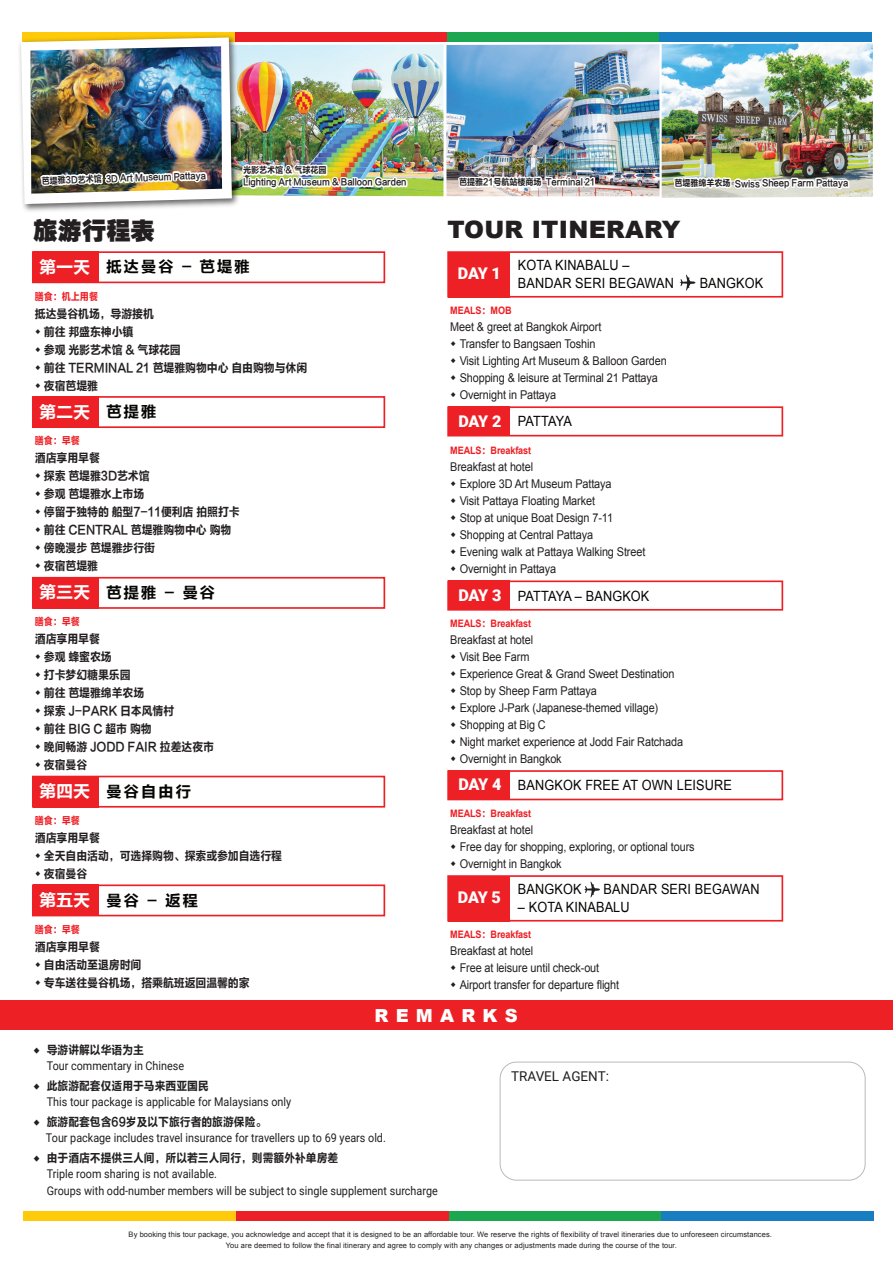
<style>
.page{position:relative;width:893px;height:1263px;background:#fff}
.page>*{position:absolute;margin:0;border:0;box-sizing:border-box;transform-origin:0 0}
.t1{font:900 24px "Arial";letter-spacing:.01em;color:#231f20}
.t2{font:24px "Jcacuhei";letter-spacing:.01em;color:#231f20}
.t3{font:900 18px "Arial";letter-spacing:.4em;color:#fff}
.t4{font:17.1px "FZLTCHJW GB1 0";letter-spacing:-.01em;color:#fff}
.t5{font:900 16.2px "Roboto";letter-spacing:-.045em;color:#fff}
.t6{font:15.75px "FZLTCHJW GB1 0";letter-spacing:.1em;color:#050504}
.t7{font:14.1px/18.8px "Arial";letter-spacing:.01em;color:#050504;scale:.9 1}
.t8{font:14.1px "Arial";letter-spacing:-.065em;color:#050504;scale:.9 1}
.t9{font:13.5px "Roboto";color:#211e1e}
.t10{font:12.15px/17px "Arial";letter-spacing:-.01em;color:#231f20;scale:.9 1}
.t11{font:12.15px/18px "FZLTCHJW GB1 0";letter-spacing:-.01em;color:#231f20;scale:.9 1}
.t12{font:12px/16.5px "Roboto";color:#211e1e;scale:.9 1}
.t13{font:12px "FZLTCHJW GB1 0";color:#211e1e;scale:.9 1}
.t14{font:700 10.35px "Arial";letter-spacing:-.01em;color:#ee1d23;scale:.88 1}
.t15{font:10.35px "FZLTCHJW GB1 0";letter-spacing:-.01em;color:#ee1d23;scale:.88 1}
.t16{font:9px "FZLTCHJW GB1 0";letter-spacing:-.01em;color:#231f20;scale:.9 1}
.t17{font:7.5px/10.5px "Arial";letter-spacing:.01em;color:#231f20;text-align:center}
.s1{font-family:"FZLTCHJW GB1 0";font-weight:400}
</style>
<div class="page">
<div style="left:447px;top:32px;width:213px;height:9px;background:#1ca650"></div>
<div style="left:234px;top:32px;width:213px;height:9px;background:#ec2026"></div>
<div style="left:660px;top:32px;width:212px;height:9px;background:#197dc2"></div>
<img style="left:446px;top:44px;width:213px;height:152px">
<img style="left:243px;top:44px;width:200px;height:152px">
<img style="left:662px;top:43px;width:211px;height:155px">
<img style="left:19px;top:32px;width:224px;height:173px">
<div style="left:500px;top:1062px;width:365px;height:118px;border:1px solid #a7a9ac;border-radius:16px"></div>
<div style="left:448px;top:1211px;width:213px;height:9px;background:#1ca650"></div>
<div style="left:236px;top:1211px;width:212px;height:9px;background:#ec2026"></div>
<div style="left:661px;top:1211px;width:213px;height:9px;background:#197dc2"></div>
<div style="left:23px;top:1211px;width:213px;height:9px;background:#feca0a"></div>
<div style="left:0;top:1000px;width:893px;height:30px;background:#ed2026"></div>
<img style="left:672px;top:158px;width:183px;height:40px">
<img style="left:457px;top:117px;width:139px;height:80px">
<img style="left:238px;top:149px;width:171px;height:54px">
<div style="left:32px;top:251px;width:353px;height:32px;border:2px solid #ed2026"></div>
<div style="left:33px;top:776px;width:66px;height:31px;background:#ed2026"></div>
<div style="left:32px;top:776px;width:353px;height:32px;border:2px solid #ed2026"></div>
<div style="left:33px;top:884px;width:66px;height:32px;background:#ed2026"></div>
<div style="left:32px;top:884px;width:353px;height:32px;border:2px solid #ed2026"></div>
<div style="left:33px;top:396px;width:66px;height:32px;background:#ed2026"></div>
<div style="left:32px;top:396px;width:353px;height:32px;border:2px solid #ed2026"></div>
<div style="left:33px;top:577px;width:66px;height:31px;background:#ed2026"></div>
<div style="left:32px;top:577px;width:353px;height:32px;border:2px solid #ed2026"></div>
<svg style="left:679px;top:275px;width:17px;height:16px"></svg>
<div style="left:448px;top:252px;width:62px;height:45px;background:#ed2026"></div>
<div style="left:447px;top:251px;width:336px;height:47px;border:2px solid #ed2026"></div>
<div style="left:448px;top:770px;width:62px;height:30px;background:#ed2026"></div>
<div style="left:447px;top:770px;width:336px;height:30px;border:2px solid #ed2026"></div>
<div style="left:448px;top:406px;width:62px;height:30px;background:#ed2026"></div>
<div style="left:447px;top:406px;width:336px;height:30px;border:2px solid #ed2026"></div>
<div style="left:448px;top:581px;width:62px;height:29px;background:#ed2026"></div>
<div style="left:447px;top:580px;width:336px;height:31px;border:2px solid #ed2026"></div>
<svg style="left:584px;top:881px;width:16px;height:16px"></svg>
<div style="left:448px;top:876px;width:62px;height:45px;background:#ed2026"></div>
<div style="left:447px;top:875px;width:336px;height:46px;border:2px solid #ed2026"></div>
<img style="left:21px;top:32px;width:211px;height:252px">
<p class="t16" style="left:243px;top:165px;width:94px">光影艺术馆 &amp; 气球花园</p>
<p class="t16" style="left:106px;top:174px;width:113px;rotate:-2deg">3D Art Museum Pattaya</p>
<p class="t16" style="left:41px;top:176px;width:68px;rotate:-2deg">芭堤雅3D艺术馆</p>
<p class="t16" style="left:243px;top:177px;width:183px">Lighting Art Museum &amp; Balloon Garden</p>
<p class="t16" style="left:459px;top:177px;width:152px">芭提雅21号航站楼商场 Terminal 21</p>
<p class="t16" style="left:674px;top:178px;width:195px">芭堤雅绵羊农场 Swiss Sheep Farm Pattaya</p>
<h1 class="t2" style="left:34px;top:216px;width:122px">旅游行程表</h1>
<h1 class="t1" style="left:447px;top:212px;width:235px">TOUR ITINERARY</h1>
<h3 class="t4" style="left:39px;top:258px;width:53px">第一天</h3>
<p class="t6" style="left:106px;top:258px;width:145px">抵达曼谷 - 芭堤雅</p>
<p class="t15" style="left:35px;top:290px;width:73px">膳食：机上用餐</p>
<p class="t11" style="left:44px;top:305px;width:294px;text-indent:-9px">抵达曼谷机场，导游接机<br>前往 邦盛东神小镇<br>参观 光影艺术馆 &amp; 气球花园<br>前往 TERMINAL 21 芭堤雅购物中心 自由购物与休闲夜宿芭堤雅</p>
<h3 class="t4" style="left:39px;top:402px;width:53px">第二天</h3>
<p class="t6" style="left:106px;top:403px;width:52px">芭提雅</p>
<p class="t15" style="left:35px;top:435px;width:53px">膳食：早餐</p>
<p class="t11" style="left:44px;top:449px;width:219px;text-indent:-9px">酒店享用早餐<br>探索 芭堤雅3D艺术馆<br>参观 芭堤雅水上市场<br>停留于独特的 船型7-11便利店 拍照打卡前往 CENTRAL 芭堤雅购物中心 购物傍晚漫步 芭堤雅步行街<br>夜宿芭堤雅</p>
<h3 class="t4" style="left:39px;top:583px;width:53px">第三天</h3>
<p class="t6" style="left:106px;top:584px;width:111px">芭提雅 - 曼谷</p>
<p class="t15" style="left:35px;top:616px;width:53px">膳食：早餐</p>
<p class="t11" style="left:44px;top:630px;width:191px;text-indent:-9px">酒店享用早餐<br>参观 蜂蜜农场<br>打卡梦幻糖果乐园<br>前往 芭堤雅绵羊农场<br>探索 J-PARK 日本风情村<br>前往 BIG C 超市 购物<br>晚间畅游 JODD FAIR 拉差达夜市夜宿曼谷</p>
<h3 class="t5" style="left:458px;top:262px;width:45px">DAY 1</h3>
<p class="t7" style="left:518px;top:255px;width:175px">KOTA KINABALU –<br>BANDAR SERI BEGAWAN</p>
<p class="t14" style="left:450px;top:304px;width:71px">MEALS<span class="s1">：</span>MOB</p>
<p class="t10" style="left:460px;top:318px;width:232px;text-indent:-9px">Meet &amp; greet at Bangkok Airport<br>Transfer to Bangsaen Toshin<br>Visit Lighting Art Museum &amp; Balloon Garden<br>Shopping &amp; leisure at Terminal 21 Pattaya<br>Overnight in Pattaya</p>
<h3 class="t5" style="left:458px;top:409px;width:45px">DAY 2</h3>
<p class="t8" style="left:518px;top:412px;width:61px">PATTAYA</p>
<p class="t14" style="left:450px;top:444px;width:93px">MEALS<span class="s1">：</span>Breakfast</p>
<p class="t10" style="left:460px;top:459px;width:208px;text-indent:-9px">Breakfast at hotel<br>Explore 3D Art Museum Pattaya<br>Visit Pattaya Floating Market<br>Stop at unique Boat Design 7-11<br>Shopping at Central Pattaya<br>Evening walk at Pattaya Walking Street<br>Overnight in Pattaya</p>
<h3 class="t5" style="left:458px;top:584px;width:45px">DAY 3</h3>
<p class="t7" style="left:518px;top:586px;width:148px">PATTAYA – BANGKOK</p>
<p class="t14" style="left:450px;top:617px;width:93px">MEALS<span class="s1">：</span>Breakfast</p>
<p class="t10" style="left:460px;top:631px;width:250px;text-indent:-9px">Breakfast at hotel<br>Visit Bee Farm<br>Experience Great &amp; Grand Sweet Destination<br>Stop by Sheep Farm Pattaya<br>Explore J-Park (Japanese-themed village)<br>Shopping at Big C<br>Night market experience at Jodd Fair Ratchada<br>Overnight in Bangkok</p>
<p class="t7" style="left:700px;top:274px;width:72px">BANGKOK</p>
<h3 class="t4" style="left:39px;top:782px;width:53px">第四天</h3>
<p class="t6" style="left:106px;top:783px;width:86px">曼谷自由行</p>
<p class="t15" style="left:35px;top:815px;width:53px">膳食：早餐</p>
<p class="t11" style="left:44px;top:829px;width:266px;text-indent:-9px">酒店享用早餐<br>全天自由活动，可选择购物、探索或参加自选行程夜宿曼谷</p>
<h3 class="t4" style="left:39px;top:891px;width:53px">第五天</h3>
<p class="t6" style="left:106px;top:891px;width:93px">曼谷 - 返程</p>
<p class="t15" style="left:35px;top:923px;width:53px">膳食：早餐</p>
<p class="t11" style="left:44px;top:938px;width:230px;text-indent:-9px">酒店享用早餐<br>自由活动至退房时间<br>专车送往曼谷机场，搭乘航班返回温馨的家</p>
<h3 class="t5" style="left:458px;top:773px;width:45px">DAY 4</h3>
<p class="t7" style="left:518px;top:776px;width:239px">BANGKOK FREE AT OWN LEISURE</p>
<p class="t14" style="left:450px;top:806px;width:93px">MEALS<span class="s1">：</span>Breakfast</p>
<p class="t10" style="left:460px;top:821px;width:263px;text-indent:-9px">Breakfast at hotel<br>Free day for shopping, exploring, or optional tours<br>Overnight in Bangkok</p>
<p class="t7" style="left:518px;top:879px;width:72px">BANGKOK</p>
<p class="t7" style="left:604px;top:879px;width:175px">BANDAR SERI BEGAWAN</p>
<p class="t7" style="left:518px;top:898px;width:126px">– KOTA KINABALU</p>
<p class="t14" style="left:450px;top:928px;width:93px">MEALS<span class="s1">：</span>Breakfast</p>
<p class="t10" style="left:460px;top:942px;width:179px;text-indent:-9px">Breakfast at hotel<br>Free at leisure until check-out<br>Airport transfer for departure flight</p>
<h3 class="t5" style="left:458px;top:886px;width:45px">DAY 5</h3>
<h2 class="t3" style="left:375px;top:1002px;width:145px">REMARKS</h2>
<p class="t13" style="left:47px;top:1043px;width:109px">导游讲解以华语为主</p>
<p class="t12" style="left:47px;top:1057px;width:154px">Tour commentary in Chinese</p>
<p class="t13" style="left:47px;top:1079px;width:181px">此旅游配套仅适用于马来西亚国民</p>
<p class="t12" style="left:47px;top:1093px;width:273px">This tour package is applicable for Malaysians only</p>
<p class="t13" style="left:47px;top:1115px;width:245px">旅游配套包含69岁及以下旅行者的旅游保险。</p>
<p class="t12" style="left:46px;top:1129px;width:379px">Tour package includes travel insurance for travellers up to 69 years old.</p>
<p class="t13" style="left:47px;top:1151px;width:325px">由于酒店不提供三人间，所以若三人同行，则需额外补单房差</p>
<p class="t12" style="left:47px;top:1165px;width:436px">Triple room sharing is not available.<br>Groups with odd-number members will be subject to single supplement surcharge</p>
<p class="t9" style="left:511px;top:1067px;width:100px">TRAVEL AGENT:</p>
<p class="t17" style="left:129px;top:1230px;width:645px">By booking this tour package, you acknowledge and accept that it is designed to be an affordable tour. We reserve the rights of flexibility of travel itineraries due to unforeseen circumstances.<br>You are deemed to follow the final itinerary and agree to comply with any changes or adjustments made during the course of the tour.</p>
</div>
